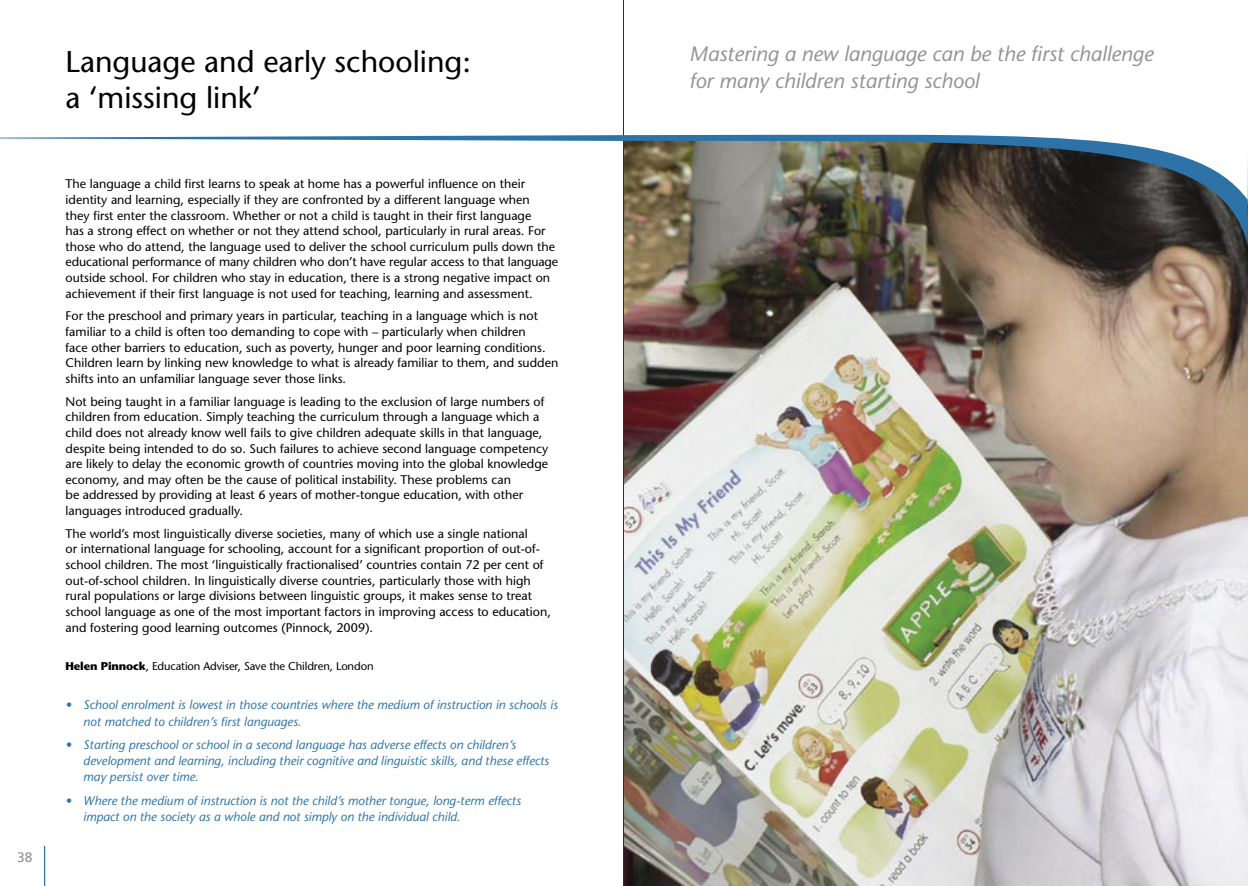
<style>
.page{position:relative;width:1248px;height:886px;background:#fff}
.page>*{position:absolute;margin:0;border:0;box-sizing:border-box;transform-origin:0 0}
.t1{font:30px/36px "Stone Sans";color:#000}
.t2{font:italic 21px/27.2px "Stone Sans";color:#939393}
.t3{font:13.75px "Frutiger";color:#939393}
.t4{font:12.5px/15.6px "Stone Sans";color:#000}
.t5{font:italic 12.5px/16.2px "Stone Sans";color:#2d73a7}
.t6{font:11.25px "Stone Sans";letter-spacing:-.01em;color:#000}
.s1{font-weight:700}
</style>
<div class="page">
<hr style="left:623px;top:0;width:1px;height:886px;background:#000">
<hr style="left:44px;top:846px;width:1px;height:40px;background:#2d73a7">
<img style="left:624px;top:246px;width:623px;height:640px">
<svg style="left:0;top:125px;width:1247px;height:121px"></svg>
<p class="t3" style="left:17px;top:849px;width:17px">38</p>
<h1 class="t1" style="left:66px;top:44px;width:407px">Language and early schooling: a ‘missing link’</h1>
<p class="t4" style="left:66px;top:176px;width:494px">The language a child first learns to speak at home has a powerful influence on their identity and learning, especially if they are confronted by a different language when<br>they first enter the classroom. Whether or not a child is taught in their first language<br>has a strong effect on whether or not they attend school, particularly in rural areas. For those who do attend, the language used to deliver the school curriculum pulls down the educational performance of many children who don’t have regular access to that language outside school. For children who stay in education, there is a strong negative impact on achievement if their first language is not used for teaching, learning and assessment.</p>
<p class="t4" style="left:66px;top:308px;width:494px">For the preschool and primary years in particular, teaching in a language which is not familiar to a child is often too demanding to cope with – particularly when children<br>face other barriers to education, such as poverty, hunger and poor learning conditions.<br>Children learn by linking new knowledge to what is already familiar to them, and sudden shifts into an unfamiliar language sever those links.</p>
<p class="t4" style="left:66px;top:393px;width:484px">Not being taught in a familiar language is leading to the exclusion of large numbers of children from education. Simply teaching the curriculum through a language which a child does not already know well fails to give children adequate skills in that language, despite being intended to do so. Such failures to achieve second language competency are likely to delay the economic growth of countries moving into the global knowledge economy, and may often be the cause of political instability. These problems can<br>be addressed by providing at least 6 years of mother-tongue education, with other languages introduced gradually.</p>
<p class="t4" style="left:66px;top:525px;width:487px">The world’s most linguistically diverse societies, many of which use a single national<br>or international language for schooling, account for a significant proportion of out-of&shy;school children. The most ‘linguistically fractionalised’ countries contain 72 per cent of out-of-school children. In linguistically diverse countries, particularly those with high rural populations or large divisions between linguistic groups, it makes sense to treat school language as one of the most important factors in improving access to education, and fostering good learning outcomes (Pinnock, 2009).</p>
<p class="t6" style="left:66px;top:660px;width:309px"><span class="s1">Helen Pinnock</span>, Education Adviser, Save the Children, London</p>
<p class="t5" style="left:83px;top:697px;width:476px;text-indent:-18px">• School enrolment is lowest in those countries where the medium of instruction in schools is not matched to children’s first languages.</p>
<p class="t5" style="left:83px;top:736px;width:467px;text-indent:-18px">• Starting preschool or school in a second language has adverse effects on children’s development and learning, including their cognitive and linguistic skills, and these effects may persist over time.</p>
<p class="t5" style="left:83px;top:792px;width:439px;text-indent:-18px">• Where the medium of instruction is not the child’s mother tongue, long-term effects impact on the society as a whole and not simply on the individual child.</p>
<h2 class="t2" style="left:689px;top:40px;width:465px">Mastering a new language can be the first challenge for many children starting school</h2>
</div>
